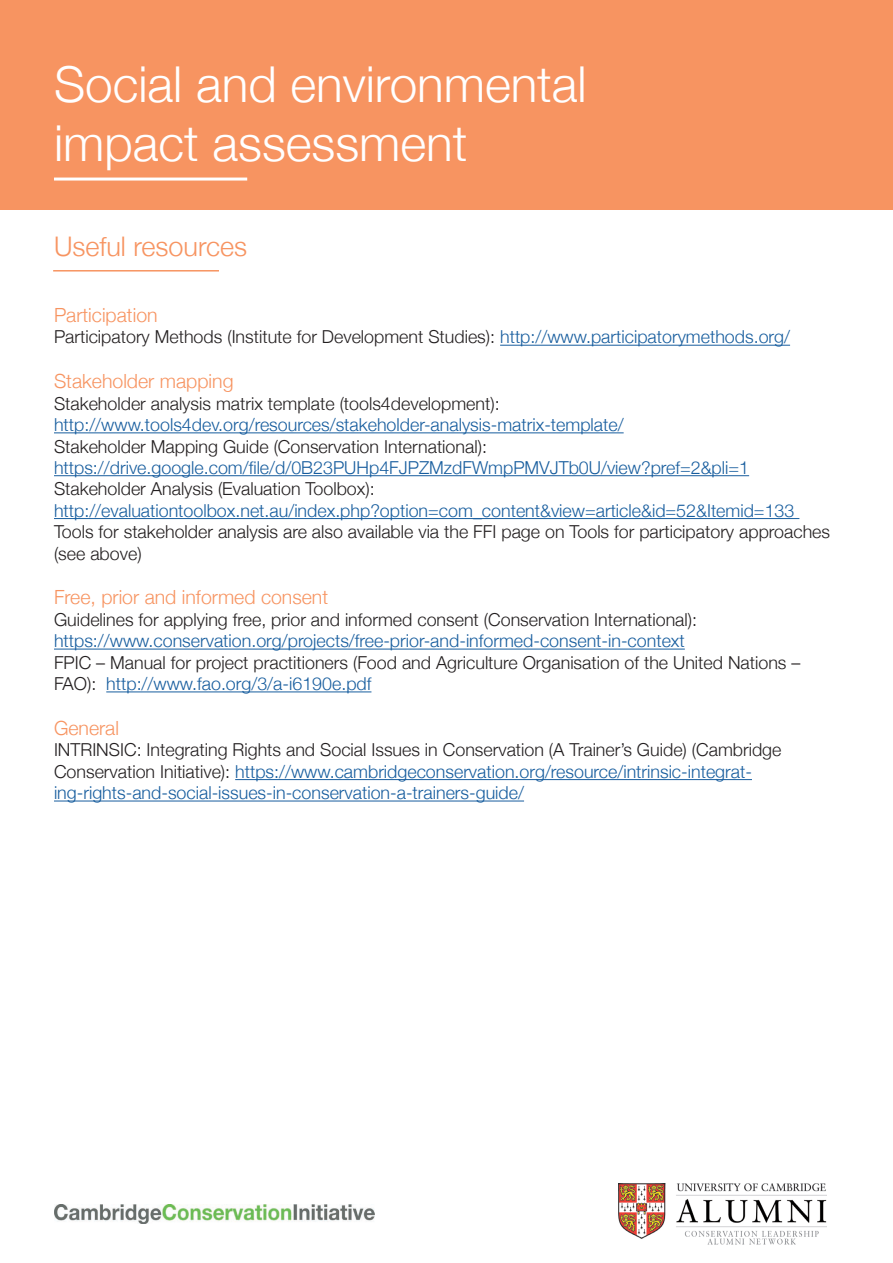
<style>
.page{position:relative;width:893px;height:1263px;background:#fff}
.page>*{position:absolute;margin:0;border:0;box-sizing:border-box;transform-origin:0 0}
.t1{font:300 49.5px/59.4px "Helvetica Neue";color:#fff}
.t2{font:300 27px "Helvetica Neue";color:#f79461}
.t3{font:300 19.5px "Helvetica Neue";color:#f79461}
.t4{font:300 17.85px/21.5px "Helvetica Neue";color:#175d9e}
.t5{font:300 17.85px/21.5px "Helvetica Neue";color:#231f20}
.s1{color:#175d9e}
.s2{color:#231f20}
</style>
<div class="page">
<img style="left:619px;top:1184px;width:207px;height:61px">
<div style="left:0;top:0;width:893px;height:209px;background:#f79461"></div>
<hr style="left:500px;top:345px;width:290px;height:1px;background:#175d9e">
<hr style="left:54px;top:432px;width:570px;height:1px;background:#175d9e">
<hr style="left:54px;top:475px;width:695px;height:1px;background:#175d9e">
<hr style="left:54px;top:518px;width:745px;height:1px;background:#175d9e">
<hr style="left:54px;top:649px;width:631px;height:1px;background:#175d9e">
<hr style="left:106px;top:691px;width:265px;height:1px;background:#175d9e">
<hr style="left:235px;top:779px;width:517px;height:1px;background:#175d9e">
<hr style="left:54px;top:800px;width:470px;height:1px;background:#175d9e">
<img style="left:54px;top:1205px;width:320px;height:19px">
<hr style="left:53px;top:270px;width:166px;height:2px;background:#f79461">
<hr style="left:54px;top:178px;width:193px;height:3px;background:#fff">
<h1 class="t1" style="left:54px;top:51px;width:534px">Social and environmental impact assessment</h1>
<h2 class="t2" style="left:54px;top:224px;width:195px">Useful resources</h2>
<p class="t3" style="left:54px;top:299px;width:105px">Participation</p>
<p class="t5" style="left:54px;top:325px;width:738px">Participatory Methods (Institute for Development Studies): <span class="s1">http://www.participatorymethods.org/</span></p>
<p class="t3" style="left:54px;top:366px;width:181px">Stakeholder mapping</p>
<p class="t5" style="left:54px;top:391px;width:447px">Stakeholder analysis matrix template (tools4development):</p>
<p class="t4" style="left:54px;top:413px;width:571px">http://www.tools4dev.org/resources/stakeholder-analysis-matrix-template/</p>
<p class="t5" style="left:54px;top:434px;width:434px">Stakeholder Mapping Guide (Conservation International):</p>
<p class="t4" style="left:54px;top:455px;width:697px">https://drive.google.com/file/d/0B23PUHp4FJPZMzdFWmpPMVJTb0U/view?pref=2&amp;pli=1</p>
<p class="t5" style="left:54px;top:477px;width:322px">Stakeholder Analysis (Evaluation Toolbox):</p>
<p class="t4" style="left:54px;top:498px;width:742px">http://evaluationtoolbox.net.au/index.php?option=com_content&amp;view=article&amp;id=52&amp;Itemid=133</p>
<p class="t5" style="left:54px;top:520px;width:778px">Tools for stakeholder analysis are also available via the FFI page on Tools for participatory approaches (see above)</p>
<p class="t3" style="left:54px;top:582px;width:276px">Free, prior and informed consent</p>
<p class="t5" style="left:54px;top:607px;width:645px">Guidelines for applying free, prior and informed consent (Conservation International):</p>
<p class="t4" style="left:54px;top:629px;width:632px">https://www.conservation.org/projects/free-prior-and-informed-consent-in-context</p>
<p class="t5" style="left:54px;top:650px;width:748px">FPIC – Manual for project practitioners (Food and Agriculture Organisation of the United Nations –<br>FAO): <span class="s1">http://www.fao.org/3/a-i6190e.pdf</span></p>
<p class="t3" style="left:54px;top:712px;width:67px">General</p>
<p class="t4" style="left:54px;top:738px;width:729px"><span class="s2">INTRINSIC: Integrating Rights and Social Issues in Conservation (A Trainer’s Guide) (Cambridge<br>Conservation Initiative):</span> https://www.cambridgeconservation.org/resource/intrinsic-integrat&shy;ing-rights-and-social-issues-in-conservation-a-trainers-guide/</p>
</div>
